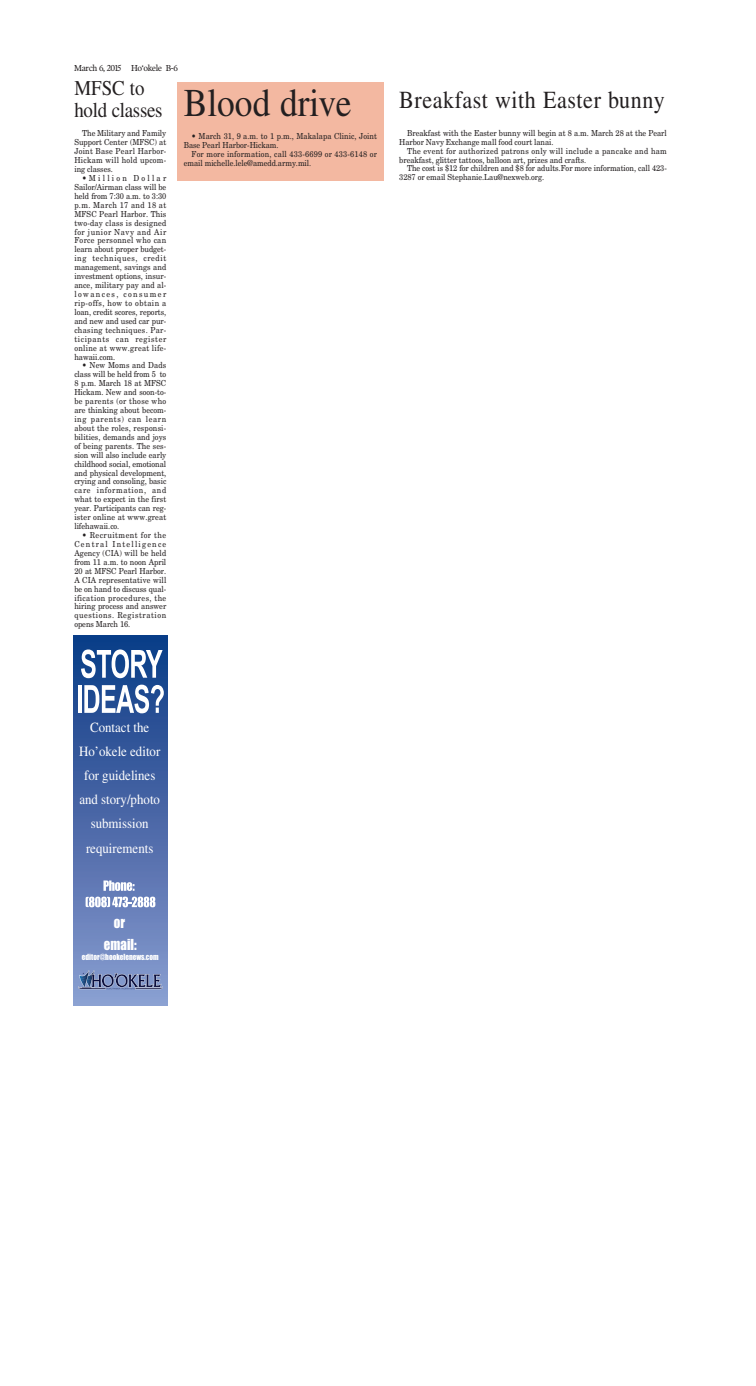
<style>
.page{position:relative;width:756px;height:1386px;background:#fff}
.page>*{position:absolute;margin:0;border:0;box-sizing:border-box;transform-origin:0 0}
.t1{font:39.38px "Times";color:#231f20;scale:.9 1}
.t2{font:24.5px "Times";letter-spacing:.025em;color:#231f20;scale:.9 1}
.t3{font:21px/21.9px "Times";letter-spacing:-.015em;color:#231f20;scale:.9 1}
.t4{font:14px/24.2px "Times";color:#fff;text-align:center;scale:.92 1}
.t5{font:14px "Impact";color:#fff;scale:.92 1}
.t6{font:8.75px "ADV Poynter Text Roman 2";letter-spacing:-.045em;color:#231f20;scale:.95 1}
.t7{font:8.31px/8.9px "New Century Schlbk";letter-spacing:-.005em;color:#231f20;text-align:justify;scale:.9 1}
.t8{font:8.31px/8.9px "New Century Schlbk";letter-spacing:.03em;color:#231f20;scale:.9 1}
.t9{font:8.31px/8.9px "New Century Schlbk";letter-spacing:.02em;color:#231f20;scale:.9 1}
.t10{font:7.79px "Impact";color:#fff;scale:.92 1}
</style>
<div class="page">
<div style="left:177px;top:82px;width:206px;height:99px;background:#f3b8a1"></div>
<div style="left:74px;top:636px;width:93px;height:369px;background:linear-gradient(to bottom,#0a3984,#8b9bcf)"></div>
<svg style="left:81px;top:649px;width:82px;height:29px"></svg>
<hr style="left:78px;top:685px;width:4px;height:28px;background:#fff">
<svg style="left:84px;top:685px;width:80px;height:28px"></svg>
<svg style="left:103px;top:881px;width:32px;height:10px"></svg>
<svg style="left:86px;top:897px;width:69px;height:10px"></svg>
<svg style="left:78px;top:970px;width:85px;height:20px;background:#6f7fab"></svg>
<p class="t6" style="left:74px;top:63px;width:111px">March 6, 2015 Ho‘okele B-6</p>
<h3 class="t3" style="left:74px;top:79px;width:99px">MFSC to hold classes</h3>
<p class="t7" style="left:74px;top:130px;width:104px;text-indent:8px">The Military and Family Support Center (MFSC) at Joint Base Pearl Harbor-Hickam will hold upcom&shy;ing classes.</p>
<p class="t7" style="left:74px;top:174px;width:104px;text-indent:8px">•Million Dollar Sailor/Airman class will be held from 7:30 a.m. to 3:30 p.m. March 17 and 18 at MFSC Pearl Harbor. This two-day class is designed for junior Navy and Air Force personnel who can learn about proper budget&shy;ing techniques, credit management, savings and investment options, insur&shy;ance, military pay and al&shy;lowances, consumer rip-offs, how to obtain a loan, credit scores, reports, and new and used car pur&shy;chasing techniques. Par&shy;ticipants can register online at www.great life&shy;hawaii.com.</p>
<p class="t7" style="left:74px;top:362px;width:104px;text-indent:8px">• New Moms and Dads class will be held from 5 to 8 p.m. March 18 at MFSC Hickam. New and soon-to&shy;be parents (or those who are thinking about becom&shy;ing parents) can learn about the roles, responsi&shy;bilities, demands and joys of being parents. The ses&shy;sion will also include early childhood social, emotional and physical development, crying and consoling, basic care information, and what to expect in the first year. Participants can reg&shy;ister online at www.great lifehawaii.co.</p>
<p class="t7" style="left:74px;top:531px;width:104px;text-indent:8px">• Recruitment for the Central Intelligence Agency (CIA) will be held from 11 a.m. to noon April 20 at MFSC Pearl Harbor.<br>A CIA representative will be on hand to discuss qual&shy;ification procedures, the hiring process and answer questions. Registration opens March 16.</p>
<h1 class="t1" style="left:184px;top:89px;width:188px">Blood drive</h1>
<p class="t7" style="left:184px;top:132px;width:216px;text-indent:8px">• March 31, 9 a.m. to 1 p.m., Makalapa Clinic, Joint<br>Base Pearl Harbor-Hickam.</p>
<p class="t9" style="left:184px;top:150px;width:216px;text-indent:8px">For more information, call 433-6699 or 433-6148 or email michelle.lele@amedd.army.mil.</p>
<h2 class="t2" style="left:399px;top:91px;width:296px">Breakfast with Easter bunny</h2>
<p class="t7" style="left:399px;top:129px;width:299px;text-indent:8px">Breakfast with the Easter bunny will begin at 8 a.m. March 28 at the Pearl<br>Harbor Navy Exchange mall food court lanai.</p>
<p class="t8" style="left:399px;top:147px;width:299px;text-indent:8px">The event for authorized patrons only will include a pancake and ham breakfast, glitter tattoos, balloon art, prizes and crafts.</p>
<p class="t7" style="left:399px;top:165px;width:299px;text-indent:8px">The cost is $12 for children and $8 for adults.For more information, call 423-<br>3287 or email Stephanie.Lau@nexweb.org.</p>
<h3 class="t4" style="left:79px;top:716px;width:90px">Contact the<br>Ho’okele editor for guidelines and story/photo submission requirements</h3>
<h3 class="t5" style="left:114px;top:915px;width:14px">or</h3>
<h3 class="t5" style="left:104px;top:937px;width:37px">email:</h3>
<p class="t10" style="left:82px;top:953px;width:85px">editor@hookelenews.com</p>
</div>
